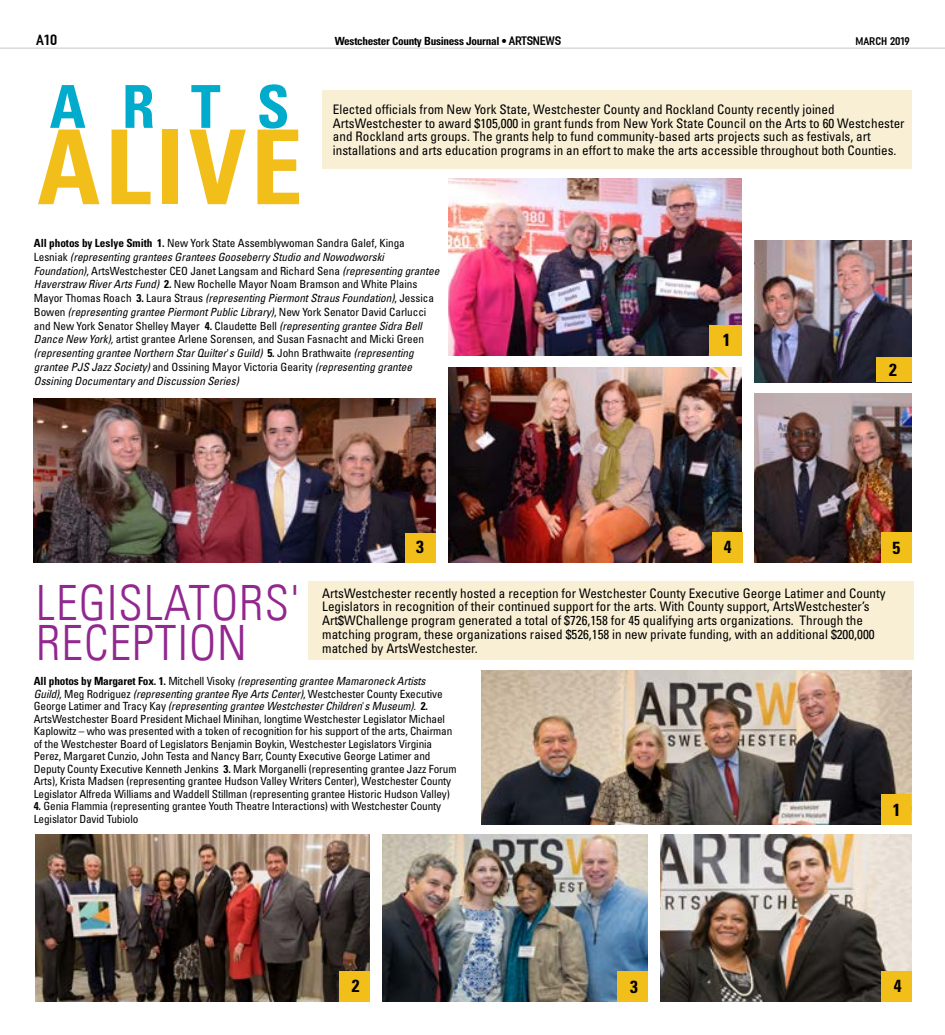
<style>
.page{position:relative;width:945px;height:1035px;background:#fff}
.page>*{position:absolute;margin:0;border:0;box-sizing:border-box;transform-origin:0 0}
.t1{font:700 condensed 103.38px "Univers LT Pro";letter-spacing:.045em;color:#f2be1a}
.t2{font:700 condensed 59.25px "Univers LT Pro";color:#00abcb}
.t3{font:48.75px/40px "Univers Com 47 Light Cond";letter-spacing:.02em;color:#92278f}
.t4{font:700 condensed 17.5px "Univers LT Pro";color:#000}
.t5{font:15px "Ordinar Com";color:#000}
.t6{font:condensed 13.12px/13.8px "Univers LT Pro";color:#000}
.t7{font:condensed 11.25px/12.5px "Univers LT Pro";letter-spacing:-.01em;color:#000}
.t8{font:italic condensed 11.25px/13.8px "Univers LT Pro";letter-spacing:-.005em;color:#000}
.t9{font:700 condensed 11.25px "Univers LT Pro";letter-spacing:-.025em;color:#000}
.t10{font:11.25px "Ordinar Com";letter-spacing:-.015em;color:#000}
.s1{font-family:"Ordinar Com";font-weight:400;font-stretch:normal;font-size:12.5px}
.s2{font-weight:700;font-style:normal}
.s3{font-style:normal}
.s4{font-weight:700}
.s5{font-style:italic}
</style>
<div class="page">
<hr style="left:0;top:48px;width:945px;height:1px;background:#a7a9ac">
<div style="left:308px;top:581px;width:605px;height:79px;background:#f9efd4"></div>
<div style="left:322px;top:90px;width:589px;height:79px;background:#f9efd4"></div>
<img style="left:754px;top:240px;width:157px;height:142px">
<img style="left:34px;top:398px;width:402px;height:164px">
<img style="left:754px;top:394px;width:158px;height:168px">
<img style="left:449px;top:367px;width:293px;height:195px">
<img style="left:660px;top:834px;width:251px;height:167px">
<img style="left:382px;top:834px;width:266px;height:167px">
<img style="left:482px;top:671px;width:429px;height:154px">
<img style="left:35px;top:834px;width:335px;height:167px">
<div style="left:405px;top:533px;width:31px;height:29px;background:#f2be1a"></div>
<div style="left:881px;top:532px;width:30px;height:30px;background:#f2be1a"></div>
<img style="left:449px;top:178px;width:293px;height:178px">
<div style="left:876px;top:357px;width:36px;height:25px;background:#f2be1a"></div>
<div style="left:709px;top:325px;width:33px;height:31px;background:#f2be1a"></div>
<div style="left:712px;top:532px;width:30px;height:30px;background:#f2be1a"></div>
<div style="left:882px;top:794px;width:29px;height:31px;background:#f2be1a"></div>
<div style="left:339px;top:971px;width:31px;height:30px;background:#f2be1a"></div>
<div style="left:618px;top:971px;width:30px;height:30px;background:#f2be1a"></div>
<div style="left:881px;top:971px;width:31px;height:30px;background:#f2be1a"></div>
<h3 class="t5" style="left:36px;top:30px;width:23px">A10</h3>
<p class="t9" style="left:335px;top:34px;width:228px">Westchester County Business Journal • <span class="s1">ARTSNEWS</span></p>
<p class="t10" style="left:855px;top:34px;width:56px">MARCH 2019</p>
<h2 class="t2" style="left:50px;top:70px;width:242px">ARTS</h2>
<h1 class="t1" style="left:37px;top:104px;width:267px">ALIVE</h1>
<p class="t6" style="left:333px;top:102px;width:573px">Elected officials from New York State, Westchester County and Rockland County recently joined ArtsWestchester to award $105,000 in grant funds from New York State Council on the Arts to 60 Westchester and Rockland arts groups. The grants help to fund community-based arts projects such as festivals, art installations and arts education programs in an effort to make the arts accessible throughout both Counties.</p>
<p class="t8" style="left:34px;top:236px;width:407px"><span class="s2">All photos by Leslye Smith 1.</span> <span class="s3">New York State Assemblywoman Sandra Galef, Kinga Lesniak</span> (representing grantees Grantees Gooseberry Studio and Nowodworski Foundation)<span class="s3">, ArtsWestchester CEO Janet Langsam and Richard Sena</span> (representing grantee Haverstraw River Arts Fund) <span class="s2">2.</span> <span class="s3">New Rochelle Mayor Noam Bramson and White Plains Mayor Thomas Roach</span> <span class="s2">3.</span> <span class="s3">Laura Straus</span> (representing Piermont Straus Foundation)<span class="s3">, Jessica Bowen</span> (representing grantee Piermont Public Library)<span class="s3">, New York Senator David Carlucci and New York Senator Shelley Mayer</span> <span class="s2">4.</span> <span class="s3">Claudette Bell</span> (representing grantee Sidra Bell Dance New York), <span class="s3">artist grantee Arlene Sorensen, and Susan Fasnacht and Micki Green </span>(representing grantee Northern Star Quilter's Guild) <span class="s2">5.</span> <span class="s3">John Brathwaite</span> (representing grantee PJS Jazz Society) <span class="s3">and Ossining Mayor Victoria Gearity</span> (representing grantee Ossining Documentary and Discussion Series)</p>
<h3 class="t4" style="left:723px;top:329px;width:9px">1</h3>
<h3 class="t4" style="left:889px;top:359px;width:9px">2</h3>
<h3 class="t3" style="left:36px;top:582px;width:265px">LEGISLATORS'<br>RECEPTION</h3>
<h3 class="t4" style="left:416px;top:536px;width:9px">3</h3>
<h3 class="t4" style="left:892px;top:537px;width:9px">5</h3>
<h3 class="t4" style="left:724px;top:536px;width:9px">4</h3>
<p class="t6" style="left:322px;top:586px;width:565px">ArtsWestchester recently hosted a reception for Westchester County Executive George Latimer and County Legislators in recognition of their continued support for the arts. With County support, ArtsWestchester’s Art$WChallenge program generated a total of $726,158 for 45 qualifying arts organizations. Through the matching program, these organizations raised $526,158 in new private funding, with an additional $200,000 matched by ArtsWestchester.</p>
<p class="t7" style="left:34px;top:675px;width:424px"><span class="s4">All photos by Margaret Fox. 1.</span> Mitchell Visoky <span class="s5">(representing grantee Mamaroneck Artists<br>Guild)</span>, Meg Rodriguez <span class="s5">(representing grantee Rye Arts Center)</span>, Westchester County Executive George Latimer and Tracy Kay <span class="s5">(representing grantee Westchester Children's Museum).</span> <span class="s4">2.<br></span>ArtsWestchester Board President Michael Minihan, longtime Westchester Legislator Michael Kaplowitz – who was presented with a token of recognition for his support of the arts, Chairman of the Westchester Board of Legislators Benjamin Boykin, Westchester Legislators Virginia Perez, Margaret Cunzio, John Testa and Nancy Barr, County Executive George Latimer and Deputy County Executive Kenneth Jenkins <span class="s4">3.</span> Mark Morganelli (representing grantee Jazz Forum Arts), Krista Madsen (representing grantee Hudson Valley Writers Center), Westchester County Legislator Alfreda Williams and Waddell Stillman (representing grantee Historic Hudson Valley)</p>
<p class="t7" style="left:34px;top:800px;width:409px"><span class="s4">4.</span> Genia Flammia (representing grantee Youth Theatre Interactions) with Westchester County<br>Legislator David Tubiolo</p>
<h3 class="t4" style="left:893px;top:799px;width:9px">1</h3>
<h3 class="t4" style="left:352px;top:975px;width:9px">2</h3>
<h3 class="t4" style="left:630px;top:976px;width:9px">3</h3>
<h3 class="t4" style="left:894px;top:975px;width:9px">4</h3>
</div>
